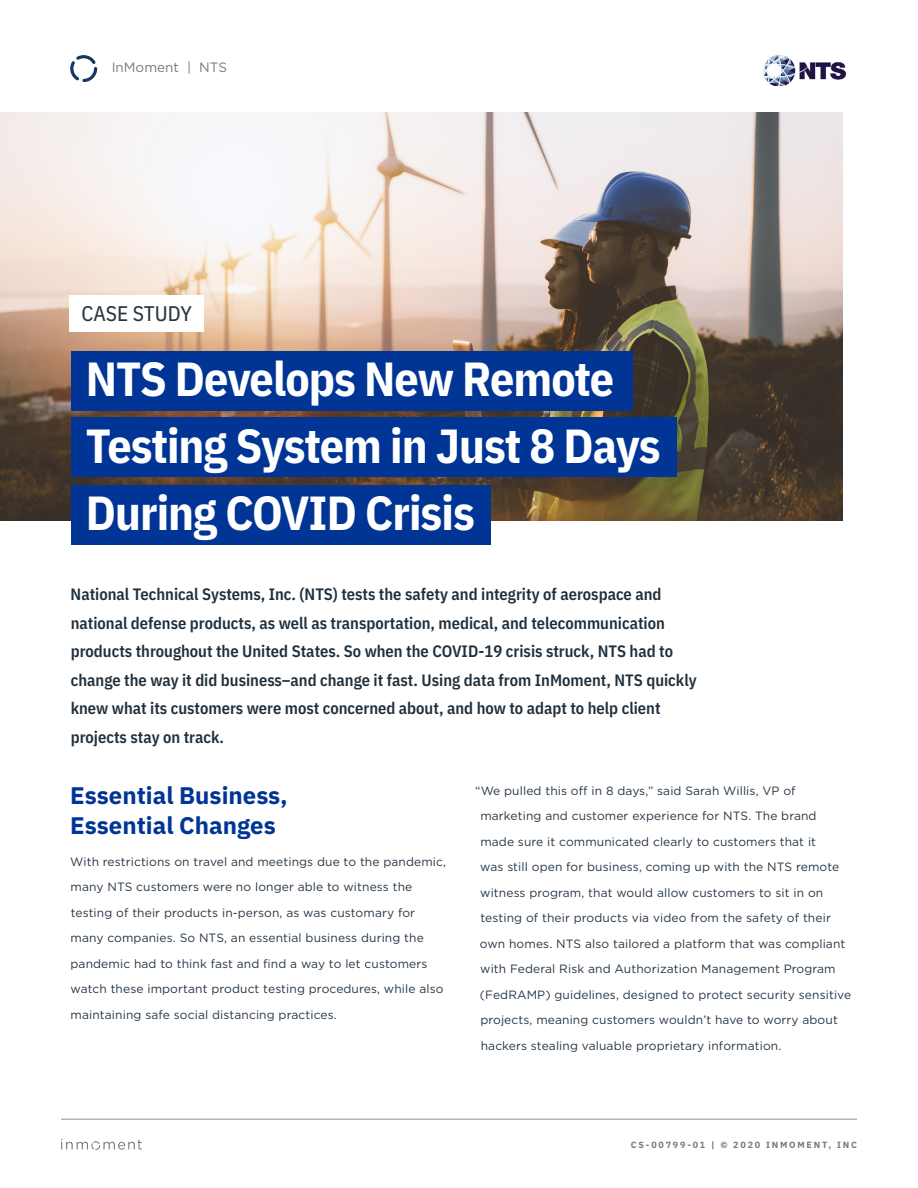
<style>
.page{position:relative;width:918px;height:1188px;background:#fff}
.page>*{position:absolute;margin:0;border:0;box-sizing:border-box;transform-origin:0 0}
.t1{font:700 48px/67.1px "IBM Plex Sans Cond";letter-spacing:-.02em;color:#fff}
.t2{font:700 24px/30px "IBM Plex Sans";color:#003595}
.t3{font:21.15px "IBM Plex Sans Cond Text";color:#263746}
.t4{font:600 16.5px/28.5px "IBM Plex Sans Cond";color:#1f2f3c}
.t5{font:13.5px "Gotham";color:#717c7d}
.t6{font:12px/25.5px "Gotham";letter-spacing:.01em;color:#263746}
.t7{font:700 9px "IBM Plex Sans";letter-spacing:.2em;color:#717d7c}
</style>
<div class="page">
<svg style="left:61px;top:1139px;width:81px;height:11px"></svg>
<hr style="left:61px;top:1119px;width:796px;height:1px;background:#b3b4b4">
<img style="left:0;top:112px;width:843px;height:409px">
<svg style="left:70px;top:55px;width:27px;height:27px"></svg>
<div style="left:71px;top:351px;width:562px;height:59px;background:#003595"></div>
<div style="left:71px;top:418px;width:605px;height:59px;background:#003595"></div>
<div style="left:71px;top:485px;width:419px;height:59px;background:#003595"></div>
<div style="left:70px;top:296px;width:134px;height:36px;background:#fff"></div>
<img style="left:763px;top:55px;width:84px;height:30px">
<p class="t5" style="left:112px;top:59px;width:117px">InMoment | NTS</p>
<h3 class="t3" style="left:82px;top:297px;width:112px">CASE STUDY</h3>
<h1 class="t1" style="left:86px;top:342px;width:576px">NTS Develops New Remote<br>Testing System in Just 8 Days<br>During COVID Crisis</h1>
<p class="t4" style="left:71px;top:579px;width:628px">National Technical Systems, Inc. (NTS) tests the safety and integrity of aerospace and national defense products, as well as transportation, medical, and telecommunication products throughout the United States. So when the COVID-19 crisis struck, NTS had to change the way it did business–and change it fast. Using data from InMoment, NTS quickly knew what its customers were most concerned about, and how to adapt to help client projects stay on track.</p>
<h2 class="t2" style="left:70px;top:779px;width:219px">Essential Business,<br>Essential Changes</h2>
<p class="t6" style="left:70px;top:848px;width:377px">With restrictions on travel and meetings due to the pandemic, many NTS customers were no longer able to witness the testing of their products in-person, as was customary for many companies. So NTS, an essential business during the pandemic had to think fast and find a way to let customers watch these important product testing procedures, while also maintaining safe social distancing practices.</p>
<p class="t6" style="left:480px;top:778px;width:373px;text-indent:-5px">“We pulled this off in 8 days,” said Sarah Willis, VP of marketing and customer experience for NTS. The brand made sure it communicated clearly to customers that it<br>was still open for business, coming up with the NTS remote witness program, that would allow customers to sit in on testing of their products via video from the safety of their own homes. NTS also tailored a platform that was compliant with Federal Risk and Authorization Management Program (FedRAMP) guidelines, designed to protect security sensitive projects, meaning customers wouldn’t have to worry about hackers stealing valuable proprietary information.</p>
<p class="t7" style="left:631px;top:1138px;width:228px">CS-00799-01 | © 2020 INMOMENT, INC</p>
</div>
